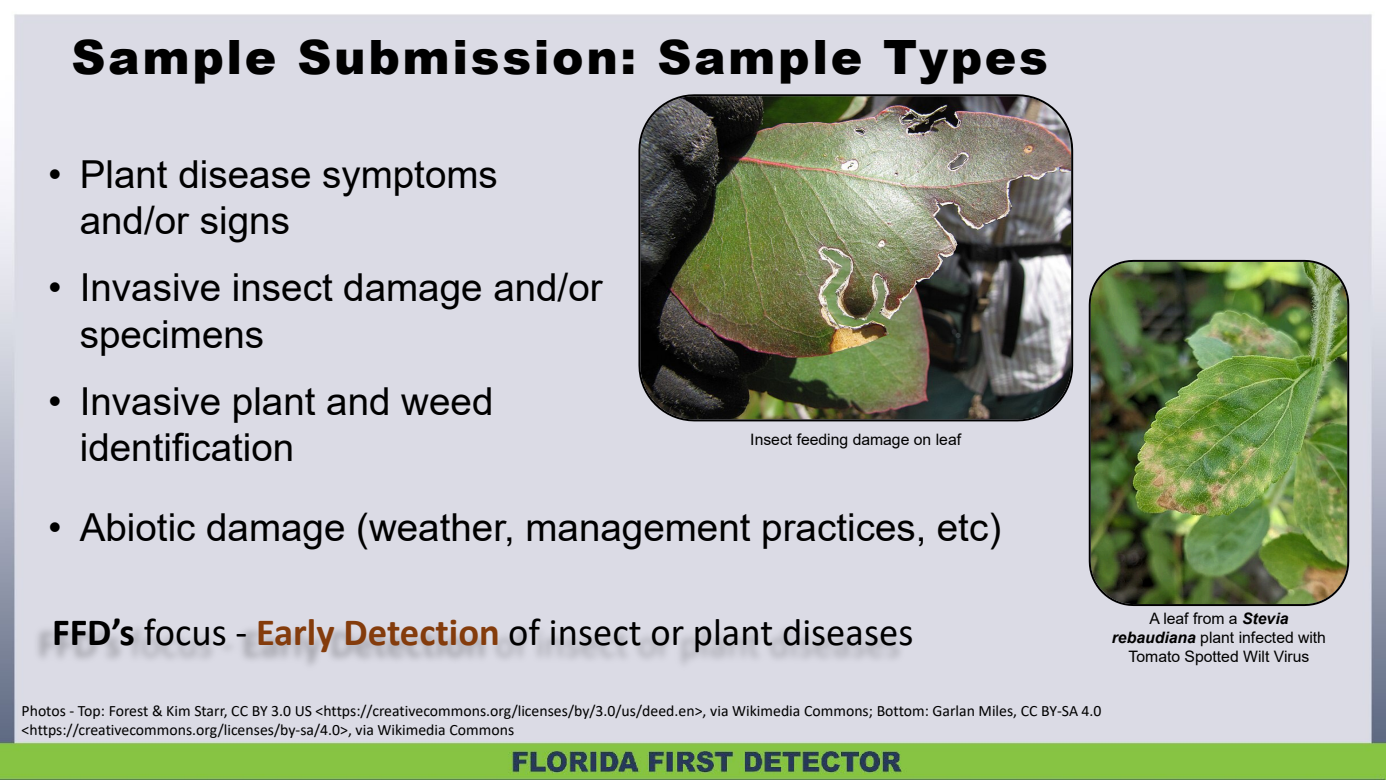
<style>
.page{position:relative;width:1386px;height:780px;background:#fff}
.page>*{position:absolute;margin:0;border:0;box-sizing:border-box;transform-origin:0 0}
.t1{font:900 47.25px "Arial";letter-spacing:.055em;color:#000}
.t2{font:38.5px/46.2px "Arial";color:#000}
.t3{font:38.5px "Calibri";color:#000}
.t4{font:15.75px/18.9px "Calibri";color:#000}
.t5{font:15.75px/18.9px "Arial";letter-spacing:-.005em;color:#000;text-align:center}
.s1{font-weight:700}
.s2{font-weight:700;color:#843c0c}
.s3{font-weight:700;font-style:italic}
</style>
<div class="page">
<img style="left:0;top:14px;width:1385px;height:765px">
<img style="left:637px;top:93px;width:437px;height:329px">
<img style="left:1087px;top:259px;width:262px;height:347px">
<img style="left:5px;top:598px;width:1066px;height:102px">
<p class="t1" style="left:71px;top:23px;width:977px">Sample Submission: Sample Types</p>
<p class="t2" style="left:80px;top:151px;width:419px;text-indent:-31px">• Plant disease symptoms and/or signs</p>
<p class="t2" style="left:80px;top:264px;width:524px;text-indent:-31px">• Invasive insect damage and/or specimens</p>
<p class="t2" style="left:80px;top:378px;width:415px;text-indent:-31px">• Invasive plant and weed identification</p>
<p class="t5" style="left:750px;top:429px;width:212px">Insect feeding damage on leaf</p>
<p class="t2" style="left:48px;top:503px;width:954px">• Abiotic damage (weather, management practices, etc)</p>
<p class="t3" style="left:52px;top:605px;width:862px"><span class="s1">FFD’s</span> focus - <span class="s2">Early Detection</span> of insect or plant diseases</p>
<p class="t5" style="left:1111px;top:608px;width:215px">A leaf from a <span class="s3">Stevia rebaudiana</span> plant infected with<br>Tomato Spotted Wilt Virus</p>
<p class="t4" style="left:22px;top:700px;width:1081px">Photos - Top: Forest &amp; Kim Starr, CC BY 3.0 US &lt;https://creativecommons.org/licenses/by/3.0/us/deed.en&gt;, via Wikimedia Commons; Bottom: Garlan Miles, CC BY-SA 4.0 &lt;https://creativecommons.org/licenses/by-sa/4.0&gt;, via Wikimedia Commons</p>
</div>
